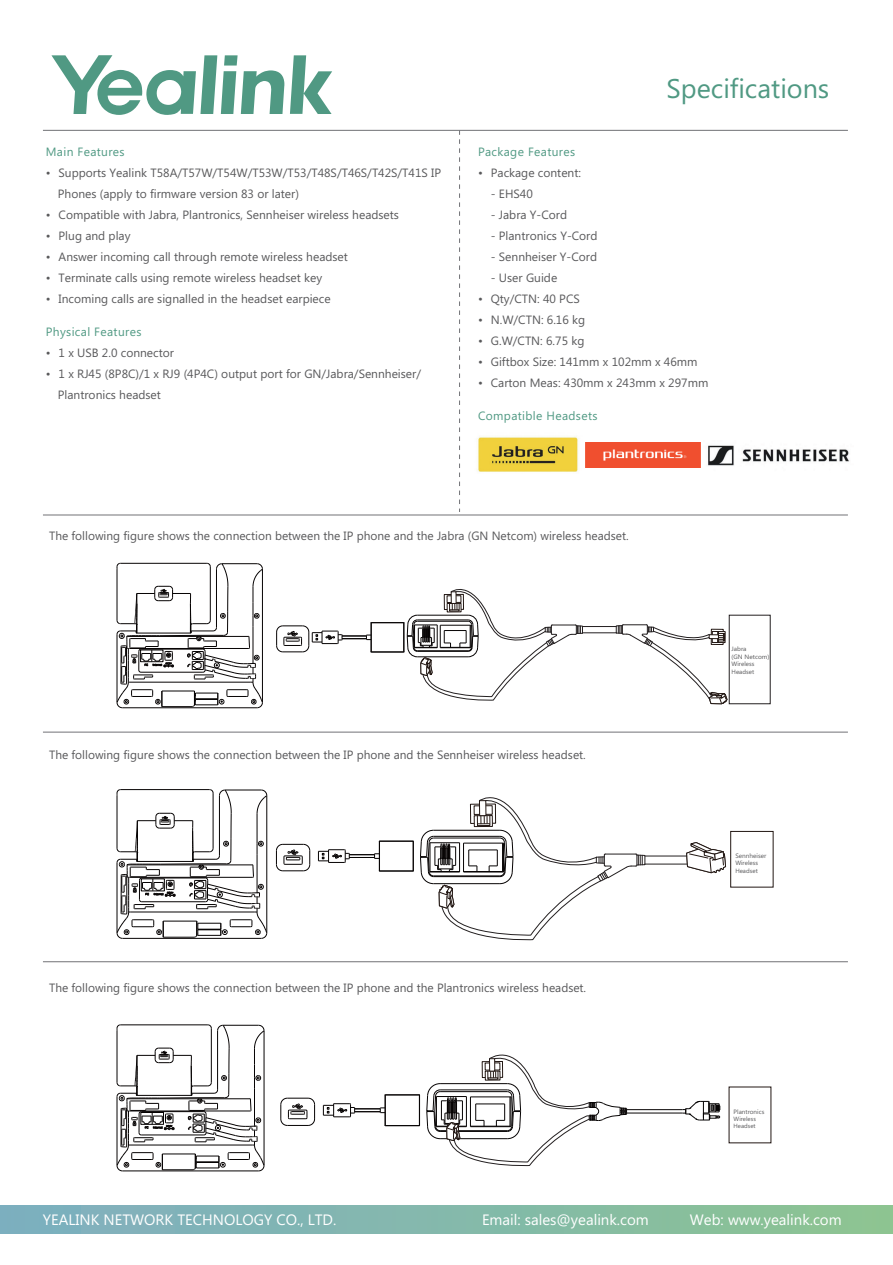
<style>
.page{position:relative;width:893px;height:1265px;background:#fff}
.page>*{position:absolute;margin:0;border:0;box-sizing:border-box;transform-origin:0 0}
.t1{font:27px "Microsoft Phags Pa";color:#509983}
.t2{font:15px "Microsoft Phags Pa";color:#fff}
.t3{font:12px/21px "Microsoft Phags Pa";color:#59595b}
.t4{font:12px "Microsoft Phags Pa";letter-spacing:.03em;color:#509983}
.t5{font:6.3px/7.5px "Microsoft Phags Pa";color:#59595b;scale:1.04 1}
.t6{font:6.3px "Microsoft Phags Pa";color:#59595b}
.t7{font:6.15px/7.5px "Microsoft Phags Pa";color:#59595b}
</style>
<div class="page">
<img style="left:477px;top:436px;width:112px;height:36px">
<div style="left:0;top:1205px;width:892px;height:28px;background:linear-gradient(to right,#7daec2,#8cc492)"></div>
<svg style="left:459px;top:131px;width:1px;height:381px"></svg>
<svg style="left:51px;top:55px;width:281px;height:60px"></svg>
<hr style="left:43px;top:514px;width:805px;height:1px;background:#717276">
<hr style="left:43px;top:731px;width:805px;height:1px;background:#717276">
<hr style="left:43px;top:961px;width:805px;height:1px;background:#717276">
<hr style="left:43px;top:130px;width:805px;height:1px;background:#717276">
<img style="left:585px;top:442px;width:116px;height:25px">
<img style="left:708px;top:445px;width:142px;height:21px">
<div style="left:729px;top:615px;width:41px;height:89px;border:1px solid #231f20"></div>
<hr style="left:582px;top:626px;width:34px;height:1px;background:#231f20">
<hr style="left:582px;top:632px;width:34px;height:1px;background:#231f20">
<svg style="left:615px;top:624px;width:112px;height:80px"></svg>
<hr style="left:371px;top:651px;width:33px;height:1px;background:#060303">
<hr style="left:371px;top:622px;width:33px;height:1px;background:#060303">
<svg style="left:403px;top:589px;width:180px;height:112px"></svg>
<svg style="left:276px;top:622px;width:96px;height:30px"></svg>
<svg style="left:116px;top:563px;width:147px;height:145px"></svg>
<svg style="left:276px;top:843px;width:34px;height:28px"></svg>
<div style="left:730px;top:831px;width:43px;height:56px;border:1px solid #221713"></div>
<svg style="left:686px;top:842px;width:40px;height:32px"></svg>
<hr style="left:645px;top:855px;width:41px;height:1px;background:#231f20">
<hr style="left:645px;top:863px;width:41px;height:1px;background:#231f20">
<svg style="left:420px;top:797px;width:225px;height:144px"></svg>
<hr style="left:379px;top:870px;width:34px;height:1px;background:#060303">
<hr style="left:379px;top:840px;width:34px;height:1px;background:#060303">
<svg style="left:413px;top:840px;width:1px;height:31px"></svg>
<svg style="left:318px;top:840px;width:62px;height:31px"></svg>
<svg style="left:116px;top:789px;width:152px;height:150px"></svg>
<svg style="left:280px;top:1097px;width:35px;height:29px"></svg>
<hr style="left:385px;top:1125px;width:34px;height:1px;background:#060303">
<hr style="left:385px;top:1094px;width:1px;height:31px;background:#060303">
<hr style="left:385px;top:1094px;width:34px;height:1px;background:#060303">
<hr style="left:419px;top:1094px;width:1px;height:31px;background:#060303">
<svg style="left:323px;top:1103px;width:62px;height:14px"></svg>
<svg style="left:682px;top:1100px;width:38px;height:20px"></svg>
<hr style="left:626px;top:1109px;width:56px;height:1px;background:#060303">
<hr style="left:626px;top:1112px;width:56px;height:1px;background:#060303">
<svg style="left:426px;top:1054px;width:201px;height:113px"></svg>
<svg style="left:116px;top:1024px;width:149px;height:147px"></svg>
<p class="t4" style="left:46px;top:143px;width:80px">Main Features</p>
<p class="t3" style="left:58px;top:161px;width:385px;text-indent:-12px">• Supports Yealink T58A/T57W/T54W/T53W/T53/T48S/T46S/T42S/T41S IP<br>Phones (apply to firmware version 83 or later)</p>
<p class="t3" style="left:46px;top:203px;width:355px">• Compatible with Jabra, Plantronics, Sennheiser wireless headsets</p>
<p class="t3" style="left:46px;top:224px;width:86px">• Plug and play</p>
<p class="t3" style="left:46px;top:245px;width:304px">• Answer incoming call through remote wireless headset</p>
<p class="t3" style="left:46px;top:266px;width:278px">• Terminate calls using remote wireless headset key</p>
<p class="t3" style="left:46px;top:287px;width:286px">• Incoming calls are signalled in the headset earpiece</p>
<p class="t4" style="left:46px;top:323px;width:97px">Physical Features</p>
<p class="t3" style="left:46px;top:341px;width:130px">• 1 x USB 2.0 connector</p>
<p class="t3" style="left:58px;top:362px;width:365px;text-indent:-12px">• 1 x RJ45 (8P8C)/1 x RJ9 (4P4C) output port for GN/Jabra/Sennheiser/<br>Plantronics headset</p>
<h1 class="t1" style="left:666px;top:69px;width:164px">Specifications</h1>
<p class="t4" style="left:478px;top:143px;width:99px">Package Features</p>
<p class="t3" style="left:478px;top:161px;width:105px">• Package content:</p>
<p class="t3" style="left:491px;top:182px;width:43px">- EHS40</p>
<p class="t3" style="left:491px;top:203px;width:78px">- Jabra Y-Cord</p>
<p class="t3" style="left:491px;top:224px;width:108px">- Plantronics Y-Cord</p>
<p class="t3" style="left:491px;top:245px;width:108px">- Sennheiser Y-Cord</p>
<p class="t3" style="left:491px;top:266px;width:68px">- User Guide</p>
<p class="t3" style="left:478px;top:287px;width:103px">• Qty/CTN: 40 PCS</p>
<p class="t3" style="left:478px;top:308px;width:109px">• N.W/CTN: 6.16 kg</p>
<p class="t3" style="left:478px;top:329px;width:108px">• G.W/CTN: 6.75 kg</p>
<p class="t3" style="left:478px;top:350px;width:221px">• Giftbox Size: 141mm x 102mm x 46mm</p>
<p class="t3" style="left:478px;top:371px;width:232px">• Carton Meas: 430mm x 243mm x 297mm</p>
<p class="t4" style="left:478px;top:407px;width:121px">Compatible Headsets</p>
<p class="t3" style="left:49px;top:524px;width:581px">The following figure shows the connection between the IP phone and the Jabra (GN Netcom) wireless headset.</p>
<p class="t3" style="left:49px;top:743px;width:538px">The following figure shows the connection between the IP phone and the Sennheiser wireless headset.</p>
<p class="t3" style="left:49px;top:976px;width:538px">The following figure shows the connection between the IP phone and the Plantronics wireless headset.</p>
<p class="t5" style="left:731px;top:644px;width:38px">Jabra<br>(GN Netcom)<br>Wireless<br>Headset</p>
<p class="t6" style="left:735px;top:851px;width:33px">Sennheiser</p>
<p class="t7" style="left:735px;top:859px;width:24px">Wireless<br>Headset</p>
<p class="t6" style="left:733px;top:1106px;width:32px">Plantronics</p>
<p class="t7" style="left:733px;top:1114px;width:24px">Wireless<br>Headset</p>
<p class="t2" style="left:43px;top:1209px;width:295px">YEALINK NETWORK TECHNOLOGY CO., LTD.</p>
<p class="t2" style="left:482px;top:1209px;width:168px">Email: sales@yealink.com</p>
<p class="t2" style="left:690px;top:1209px;width:153px">Web: www.yealink.com</p>
</div>
